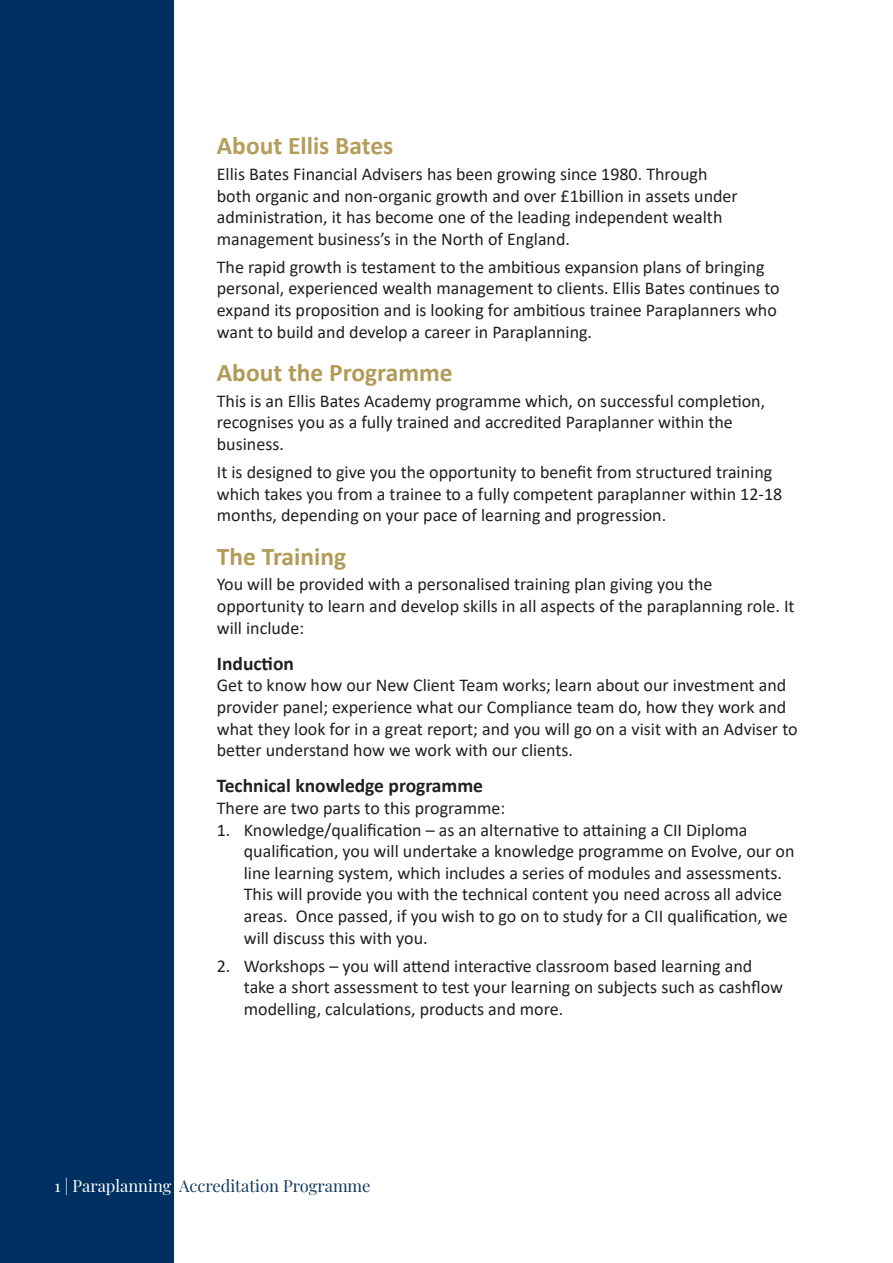
<style>
.page{position:relative;width:893px;height:1263px;background:#fff}
.page>*{position:absolute;margin:0;border:0;box-sizing:border-box;transform-origin:0 0}
.t1{font:700 25.5px "Calibri";color:#b29b57}
.t2{font:700 25.5px "Calibri";color:#b49e59}
.t3{font:700 19.5px "Calibri";color:#231f20}
.t4{font:18px/21.6px "Calibri";color:#231f20}
.t5{font:16.5px "Playfair Display";color:#12385f}
.s1{color:#fff}
</style>
<div class="page">
<div style="left:0;top:0;width:174px;height:1263px;background:#003062"></div>
<p class="t2" style="left:217px;top:128px;width:178px">About Ellis Bates</p>
<p class="t4" style="left:217px;top:163px;width:522px">Ellis Bates Financial Advisers has been growing since 1980. Through both organic and non-organic growth and over £1billion in assets under administration, it has become one of the leading independent wealth management business’s in the North of England.</p>
<p class="t4" style="left:217px;top:256px;width:564px">The rapid growth is testament to the ambitious expansion plans of bringing personal, experienced wealth management to clients. Ellis Bates continues to expand its proposition and is looking for ambitious trainee Paraplanners who want to build and develop a career in Paraplanning.</p>
<p class="t1" style="left:217px;top:354px;width:237px">About the Programme</p>
<p class="t4" style="left:217px;top:390px;width:550px">This is an Ellis Bates Academy programme which, on successful completion, recognises you as a fully trained and accredited Paraplanner within the business.</p>
<p class="t4" style="left:217px;top:461px;width:567px">It is designed to give you the opportunity to benefit from structured training which takes you from a trainee to a fully competent paraplanner within 12-18 months, depending on your pace of learning and progression.</p>
<p class="t1" style="left:217px;top:538px;width:131px">The Training</p>
<p class="t4" style="left:217px;top:573px;width:579px">You will be provided with a personalised training plan giving you the opportunity to learn and develop skills in all aspects of the paraplanning role. It will include:</p>
<p class="t3" style="left:217px;top:649px;width:79px">Induction</p>
<p class="t4" style="left:217px;top:674px;width:582px">Get to know how our New Client Team works; learn about our investment and provider panel; experience what our Compliance team do, how they work and what they look for in a great report; and you will go on a visit with an Adviser to better understand how we work with our clients.</p>
<p class="t3" style="left:217px;top:772px;width:268px">Technical knowledge programme</p>
<p class="t4" style="left:217px;top:797px;width:290px">There are two parts to this programme:</p>
<p class="t4" style="left:244px;top:818px;width:552px;text-indent:-27px">1. Knowledge/qualification – as an alternative to attaining a CII Diploma qualification, you will undertake a knowledge programme on Evolve, our on line learning system, which includes a series of modules and assessments.<br>This will provide you with the technical content you need across all advice areas. Once passed, if you wish to go on to study for a CII qualification, we will discuss this with you.</p>
<p class="t4" style="left:244px;top:954px;width:541px;text-indent:-27px">2. Workshops – you will attend interactive classroom based learning and take a short assessment to test your learning on subjects such as cashflow modelling, calculations, products and more.</p>
<p class="t5" style="left:55px;top:1173px;width:317px"><span class="s1">1 | Paraplanning</span> Accreditation Programme</p>
</div>
